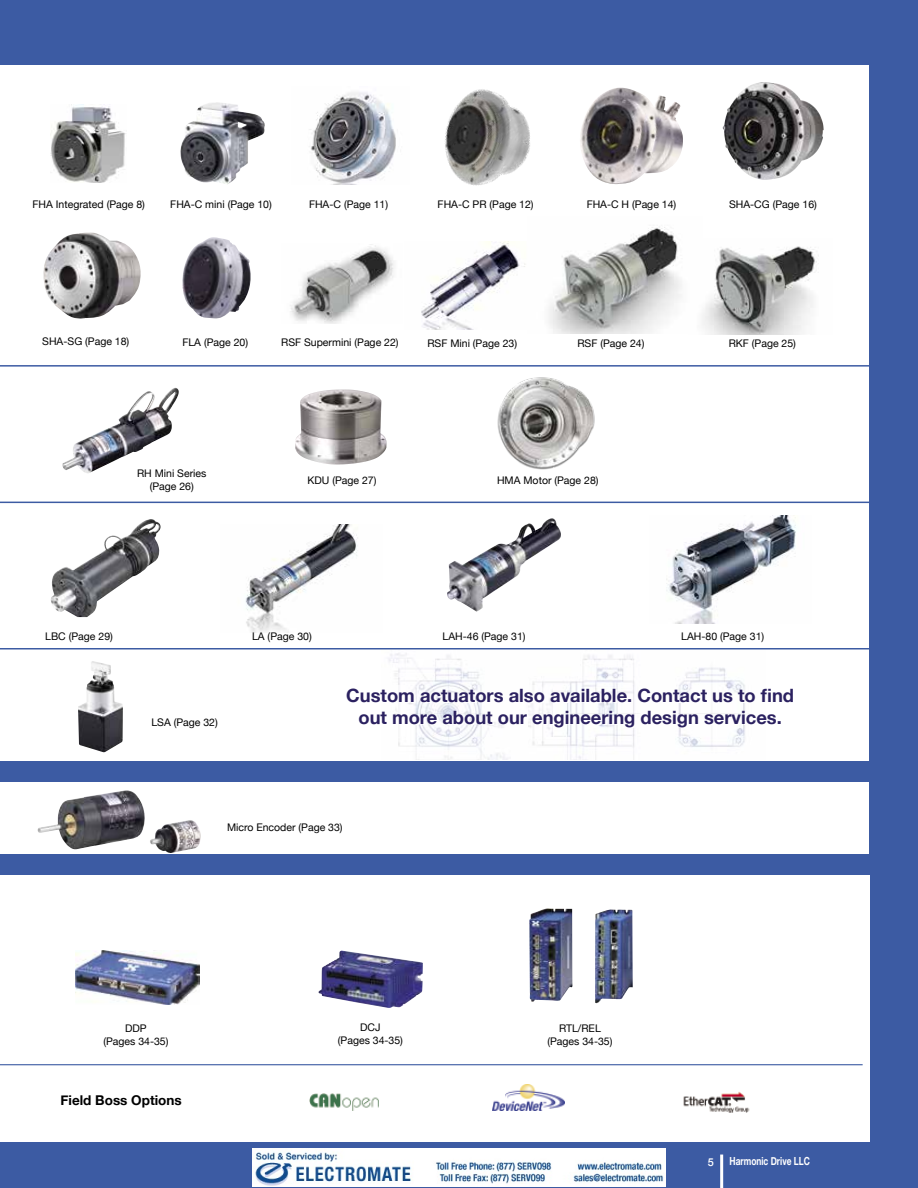
<style>
.page{position:relative;width:918px;height:1188px;background:#3c5ba3}
.page>*{position:absolute;margin:0;border:0;box-sizing:border-box;transform-origin:0 0}
.t1{font:700 18.3px/22px "Helvetica Neue";color:#2b2160;text-align:center}
.t2{font:700 13.5px "Helvetica Neue";color:#000}
.t3{font:700 11.1px "Helvetica Neue";color:#fff;scale:.75 1}
.t4{font:500 10.8px "Helvetica Neue";color:#fff}
.t5{font:10.5px/12.6px "Helvetica Neue";color:#000;text-align:center}
</style>
<div class="page">
<div style="left:0;top:66px;width:869px;height:695px;background:#fff"></div>
<div style="left:0;top:875px;width:869px;height:267px;background:#fff"></div>
<div style="left:0;top:783px;width:869px;height:71px;background:#fff"></div>
<img style="left:180px;top:102px;width:85px;height:82px">
<img style="left:447px;top:518px;width:114px;height:94px">
<img style="left:78px;top:661px;width:45px;height:91px">
<img style="left:37px;top:790px;width:164px;height:63px">
<hr style="left:0;top:502px;width:881px;height:1px;background:#3c5ba3">
<hr style="left:0;top:648px;width:881px;height:2px;background:#3c5ba3">
<img style="left:300px;top:390px;width:44px;height:11px">
<img style="left:51px;top:519px;width:110px;height:98px">
<hr style="left:0;top:365px;width:875px;height:2px;background:#3c5ba3">
<img style="left:62px;top:388px;width:117px;height:85px">
<img style="left:319px;top:951px;width:104px;height:57px">
<img style="left:76px;top:951px;width:123px;height:54px">
<img style="left:595px;top:909px;width:38px;height:94px">
<img style="left:529px;top:909px;width:43px;height:93px">
<img style="left:43px;top:233px;width:98px;height:86px">
<hr style="left:0;top:1064px;width:863px;height:1px;background:#3c5ba3">
<img style="left:309px;top:1093px;width:70px;height:17px">
<img style="left:493px;top:1084px;width:72px;height:26px">
<img style="left:683px;top:1092px;width:67px;height:21px">
<img style="left:723px;top:82px;width:101px;height:98px">
<img style="left:497px;top:377px;width:98px;height:93px">
<img style="left:309px;top:92px;width:84px;height:92px">
<img style="left:393px;top:65px;width:187px;height:121px">
<img style="left:549px;top:226px;width:133px;height:108px">
<img style="left:702px;top:246px;width:117px;height:88px">
<img style="left:290px;top:244px;width:104px;height:80px">
<img style="left:421px;top:242px;width:104px;height:88px">
<img style="left:245px;top:525px;width:113px;height:108px">
<img style="left:666px;top:515px;width:130px;height:108px">
<img style="left:577px;top:88px;width:106px;height:96px">
<img style="left:182px;top:237px;width:69px;height:81px">
<img style="left:388px;top:653px;width:358px;height:107px">
<img style="left:51px;top:104px;width:75px;height:78px">
<hr style="left:720px;top:1155px;width:3px;height:33px;background:#fff">
<img style="left:252px;top:1149px;width:414px;height:37px">
<p class="t5" style="left:33px;top:199px;width:114px">FHA Integrated (Page 8)</p>
<p class="t5" style="left:170px;top:199px;width:103px">FHA-C mini (Page 10)</p>
<p class="t5" style="left:309px;top:199px;width:81px">FHA-C (Page 11)</p>
<p class="t5" style="left:438px;top:199px;width:98px">FHA-C PR (Page 12)</p>
<p class="t5" style="left:729px;top:199px;width:89px">SHA-CG (Page 16)</p>
<p class="t5" style="left:587px;top:199px;width:91px">FHA-C H (Page 14)</p>
<p class="t5" style="left:42px;top:335px;width:89px">SHA-SG (Page 18)</p>
<p class="t5" style="left:729px;top:337px;width:69px">RKF (Page 25)</p>
<p class="t5" style="left:182px;top:337px;width:67px">FLA (Page 20)</p>
<p class="t5" style="left:281px;top:337px;width:119px">RSF Supermini (Page 22)</p>
<p class="t5" style="left:427px;top:337px;width:91px">RSF Mini (Page 23)</p>
<p class="t5" style="left:577px;top:337px;width:69px">RSF (Page 24)</p>
<p class="t5" style="left:137px;top:468px;width:71px">RH Mini Series (Page 26)</p>
<p class="t5" style="left:307px;top:475px;width:71px">KDU (Page 27)</p>
<p class="t5" style="left:497px;top:475px;width:103px">HMA Motor (Page 28)</p>
<p class="t5" style="left:45px;top:630px;width:69px">LBC (Page 29)</p>
<p class="t5" style="left:151px;top:716px;width:68px">LSA (Page 32)</p>
<p class="t5" style="left:252px;top:630px;width:61px">LA (Page 30)</p>
<p class="t5" style="left:443px;top:630px;width:85px">LAH-46 (Page 31)</p>
<p class="t5" style="left:681px;top:630px;width:85px">LAH-80 (Page 31)</p>
<h1 class="t1" style="left:346px;top:684px;width:449px">Custom actuators also available. Contact us to find out more about our engineering design services.</h1>
<p class="t5" style="left:227px;top:822px;width:117px">Micro Encoder (Page 33)</p>
<p class="t5" style="left:338px;top:1022px;width:67px">DCJ<br>(Pages 34-35)</p>
<p class="t5" style="left:103px;top:1023px;width:67px">DDP<br>(Pages 34-35)</p>
<p class="t5" style="left:547px;top:1023px;width:67px">RTL/REL (Pages 34-35)</p>
<p class="t2" style="left:61px;top:1090px;width:123px">Field Boss Options</p>
<p class="t4" style="left:708px;top:1153px;width:8px">5</p>
<p class="t3" style="left:730px;top:1152px;width:109px">Harmonic Drive LLC</p>
</div>
